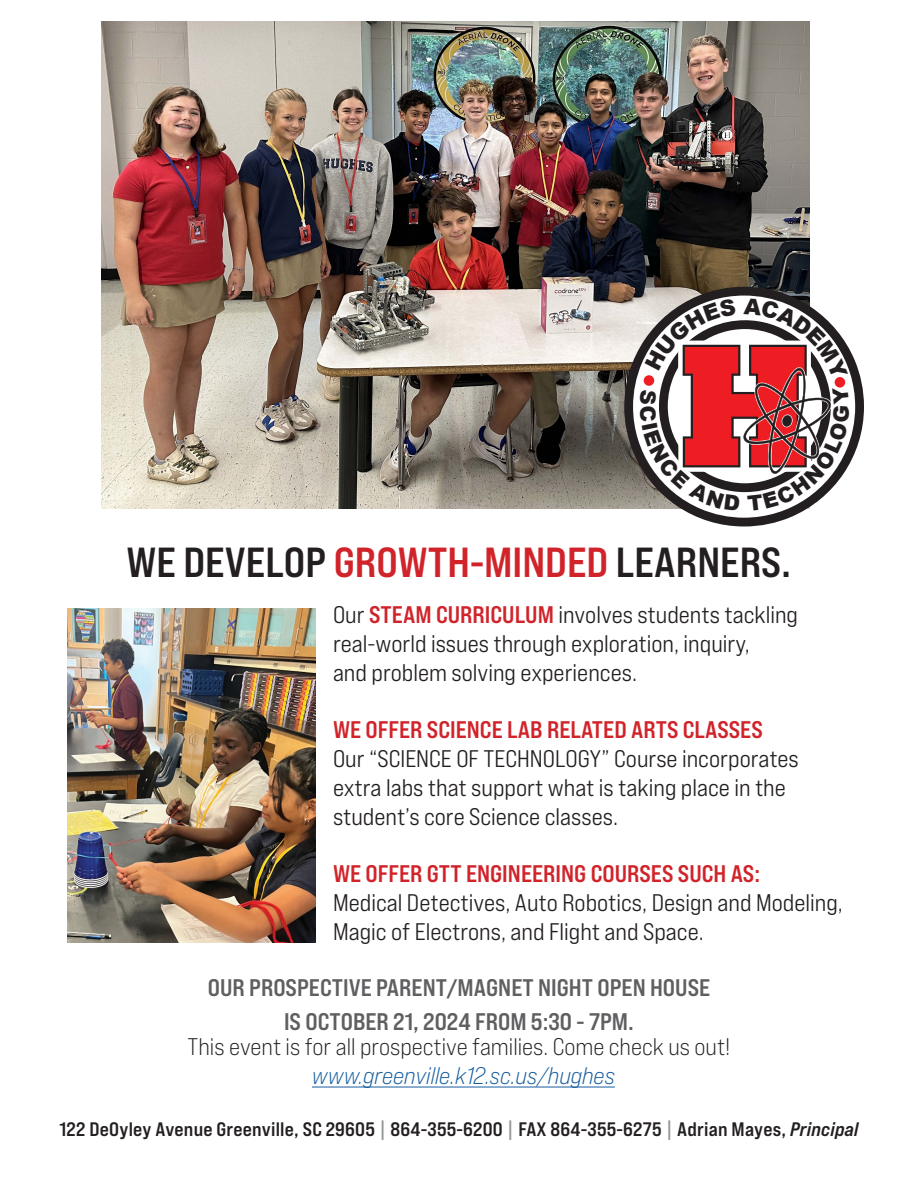
<style>
.page{position:relative;width:918px;height:1188px;background:#fff}
.page>*{position:absolute;margin:0;border:0;box-sizing:border-box;transform-origin:0 0}
.t1{font:42px "Bebas Neue Pro Exp Bd";color:#231f20}
.t2{font:24px "Bebas Neue Pro Exp Md";color:#231f20}
.t3{font:24px/29px "Bebas Neue Pro Exp Bk";color:#231f20;text-align:center}
.t4{font:24px "Bebas Neue Pro Exp Bd";color:#d1232a}
.t5{font:24px/33.5px "Bebas Neue Pro Exp Bd";color:#5f5f62;text-align:center}
.t6{font:19.5px "Bebas Neue Pro Exp Bd";letter-spacing:.01em;color:#231f20}
.s1{color:#d1232a}
.s2{font-family:"Bebas Neue Pro Exp Bd";color:#d1232a}
.s3{font-family:"Bebas Neue Pro Exp Bk It";color:#175d9e}
.s4{color:#939598}
.s5{font-family:"Bebas Neue Pro Exp Bd It"}
</style>
<div class="page">
<img style="left:102px;top:22px;width:707px;height:486px">
<img style="left:68px;top:609px;width:248px;height:333px">
<svg style="left:624px;top:287px;width:240px;height:240px"></svg>
<hr style="left:312px;top:1087px;width:303px;height:1px;background:#175d9e">
<svg style="left:640px;top:298px;width:210px;height:213px"></svg>
<p class="t1" style="left:127px;top:536px;width:666px">WE DEVELOP <span class="s1">GROWTH-MINDED</span> LEARNERS.</p>
<p class="t2" style="left:333px;top:600px;width:467px">Our <span class="s2">STEAM CURRICULUM</span> involves students tackling</p>
<p class="t2" style="left:333px;top:629px;width:418px">real-world issues through exploration, inquiry,</p>
<p class="t2" style="left:333px;top:658px;width:306px">and problem solving experiences.</p>
<p class="t4" style="left:333px;top:715px;width:431px">WE OFFER SCIENCE LAB RELATED ARTS CLASSES</p>
<p class="t2" style="left:333px;top:744px;width:467px">Our “SCIENCE OF TECHNOLOGY” Course incorporates</p>
<p class="t2" style="left:333px;top:773px;width:454px">extra labs that support what is taking place in the</p>
<p class="t2" style="left:333px;top:802px;width:287px">student’s core Science classes.</p>
<p class="t4" style="left:333px;top:859px;width:429px">WE OFFER GTT ENGINEERING COURSES SUCH AS:</p>
<p class="t2" style="left:333px;top:888px;width:511px">Medical Detectives, Auto Robotics, Design and Modeling,</p>
<p class="t2" style="left:333px;top:917px;width:372px">Magic of Electrons, and Flight and Space.</p>
<p class="t5" style="left:208px;top:971px;width:504px">OUR PROSPECTIVE PARENT/MAGNET NIGHT OPEN HOUSE<br>IS OCTOBER 21, 2024 FROM 5:30 - 7PM.</p>
<p class="t3" style="left:188px;top:1031px;width:544px">This event is for all prospective families. Come check us out! <span class="s3">www.greenville.k12.sc.us/hughes</span></p>
<p class="t6" style="left:60px;top:1117px;width:800px">122 DeOyley Avenue Greenville, SC 29605 <span class="s4">|</span> 864-355-6200 <span class="s4">|</span> FAX 864-355-6275 <span class="s4">|</span> Adrian Mayes, <span class="s5">Principal</span></p>
</div>
